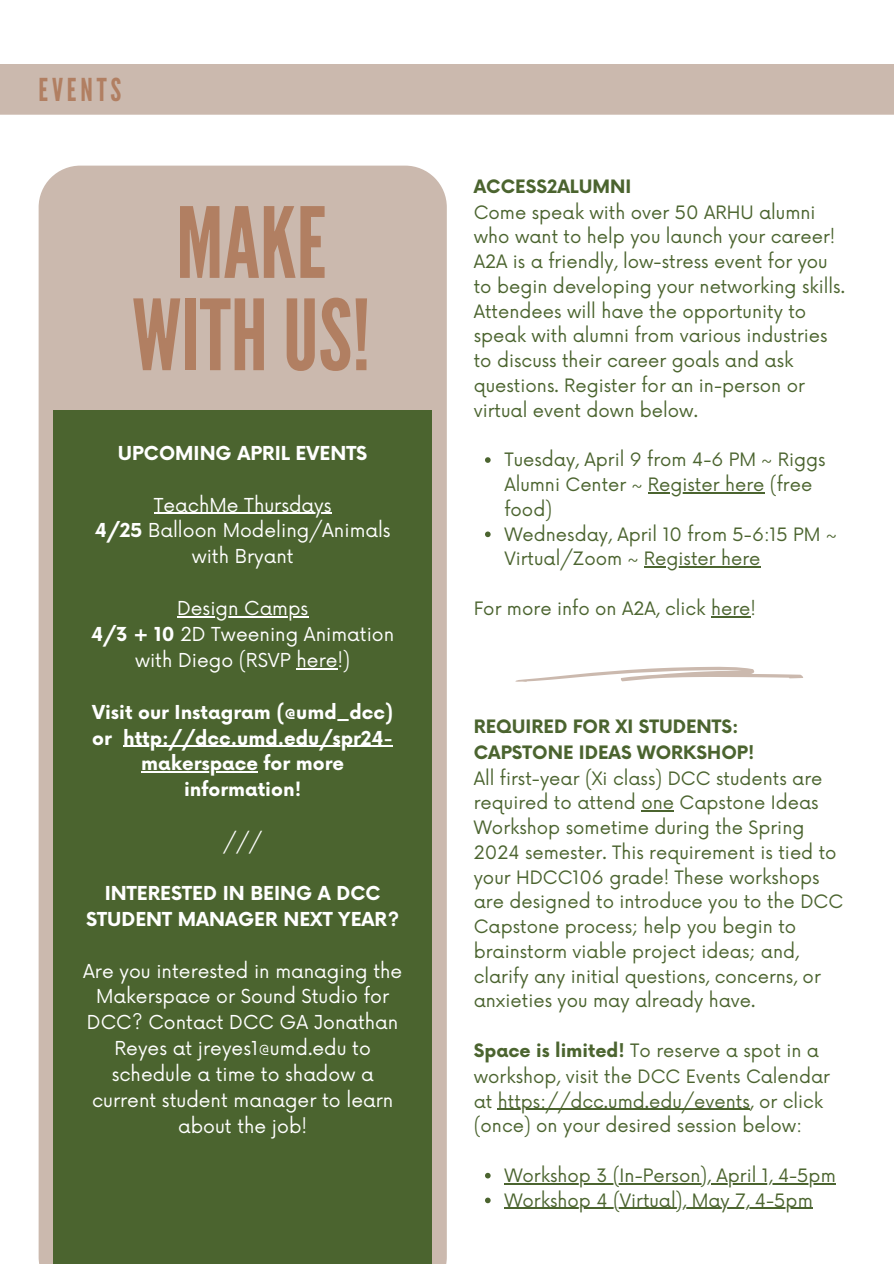
<style>
.page{position:relative;width:894px;height:1264px;background:#fff}
.page>*{position:absolute;margin:0;border:0;box-sizing:border-box;transform-origin:0 0}
.t1{font:97.65px/92.2px "League Gothic";color:#b17f62;text-align:center}
.t2{font:31.5px "League Gothic";letter-spacing:.12em;color:#b17f62}
.t3{font:18.75px/25.8px "Now";color:#fff;text-align:center}
.t4{font:700 18.75px/25.8px "Now";color:#fff;text-align:center}
.t5{font:18px/24.8px "Now";color:#4b642f}
.t6{font:700 18px/25.8px "Now";color:#4b642f}
.s1{font-weight:700}
</style>
<div class="page">
<div style="left:39px;top:166px;width:407px;height:1097px;background:#cbb9ae"></div>
<div style="left:54px;top:410px;width:377px;height:853px;background:#4b642f"></div>
<div style="left:0;top:64px;width:893px;height:51px;background:#cbb9ae"></div>
<hr style="left:641px;top:810px;width:33px;height:1px;background:#4b642f">
<hr style="left:497px;top:1108px;width:252px;height:1px;background:#4b642f">
<svg style="left:485px;top:1172px;width:5px;height:6px"></svg>
<hr style="left:504px;top:1182px;width:331px;height:2px;background:#4b642f">
<svg style="left:485px;top:1197px;width:5px;height:6px"></svg>
<hr style="left:504px;top:1207px;width:308px;height:1px;background:#4b642f">
<hr style="left:154px;top:512px;width:177px;height:2px;background:#fff">
<hr style="left:177px;top:616px;width:131px;height:1px;background:#fff">
<hr style="left:296px;top:668px;width:41px;height:1px;background:#fff">
<hr style="left:123px;top:745px;width:270px;height:1px;background:#fff">
<hr style="left:141px;top:771px;width:117px;height:1px;background:#fff">
<svg style="left:515px;top:666px;width:288px;height:16px"></svg>
<svg style="left:485px;top:457px;width:5px;height:6px"></svg>
<hr style="left:647px;top:492px;width:117px;height:1px;background:#4b642f">
<svg style="left:485px;top:531px;width:5px;height:6px"></svg>
<hr style="left:643px;top:566px;width:117px;height:1px;background:#4b642f">
<hr style="left:710px;top:616px;width:40px;height:1px;background:#4b642f">
<h2 class="t2" style="left:39px;top:71px;width:84px">EVENTS</h2>
<h1 class="t1" style="left:132px;top:199px;width:240px">MAKE<br>WITHUS!</h1>
<p class="t4" style="left:118px;top:441px;width:251px">UPCOMING APRIL EVENTS</p>
<p class="t3" style="left:95px;top:493px;width:297px">TeachMe Thursdays<br><span class="s1">4/25</span> Balloon Modeling/Animals with Bryant</p>
<p class="t3" style="left:91px;top:596px;width:304px">Design Camps<br><span class="s1">4/3 + 10</span> 2D Tweening Animation with Diego (RSVP here!)</p>
<p class="t4" style="left:92px;top:700px;width:302px">Visit our Instagram (@umd_dcc) or http://dcc.umd.edu/spr24- makerspace for more information!</p>
<p class="t3" style="left:223px;top:829px;width:40px">///</p>
<p class="t4" style="left:86px;top:881px;width:315px">INTERESTED IN BEING A DCC<br>STUDENT MANAGER NEXT YEAR?</p>
<p class="t3" style="left:83px;top:958px;width:320px">Are you interested in managing the<br>Makerspace or Sound Studio for<br>DCC? Contact DCC GA Jonathan<br>Reyes at jreyes1@umd.edu to schedule a time to shadow a current student manager to learn about the job!</p>
<p class="t6" style="left:473px;top:174px;width:159px">ACCESS2ALUMNI</p>
<p class="t5" style="left:473px;top:201px;width:372px">Come speak with over 50 ARHU alumni who want to help you launch your career!<br>A2A is a friendly, low-stress event for you to begin developing your networking skills.<br>Attendees will have the opportunity to speak with alumni from various industries to discuss their career goals and ask questions. Register for an in-person or virtual event down below.</p>
<p class="t5" style="left:504px;top:448px;width:333px">Tuesday, April 9 from 4-6 PM ~ Riggs<br>Alumni Center ~ Register here (free food)<br>Wednesday, April 10 from 5-6:15 PM ~<br>Virtual/Zoom ~ Register here</p>
<p class="t5" style="left:473px;top:597px;width:284px">For more info on A2A, click here!</p>
<p class="t6" style="left:473px;top:714px;width:282px">REQUIRED FOR XI STUDENTS:<br>CAPSTONE IDEAS WORKSHOP!</p>
<p class="t5" style="left:473px;top:766px;width:371px">All first-year (Xi class) DCC students are required to attend one Capstone Ideas Workshop sometime during the Spring 2024 semester. This requirement is tied to your HDCC106 grade! These workshops are designed to introduce you to the DCC Capstone process; help you begin to brainstorm viable project ideas; and, clarify any initial questions, concerns, or anxieties you may already have.</p>
<p class="t5" style="left:473px;top:1038px;width:358px;line-height:25.2px"><span class="s1">Space is limited!</span> To reserve a spot in a workshop, visit the DCC Events Calendar at https://dcc.umd.edu/events, or click (once) on your desired session below:</p>
<p class="t5" style="left:504px;top:1163px;width:333px">Workshop 3 (In-Person), April 1, 4-5pm<br>Workshop 4 (Virtual), May 7, 4-5pm</p>
</div>
